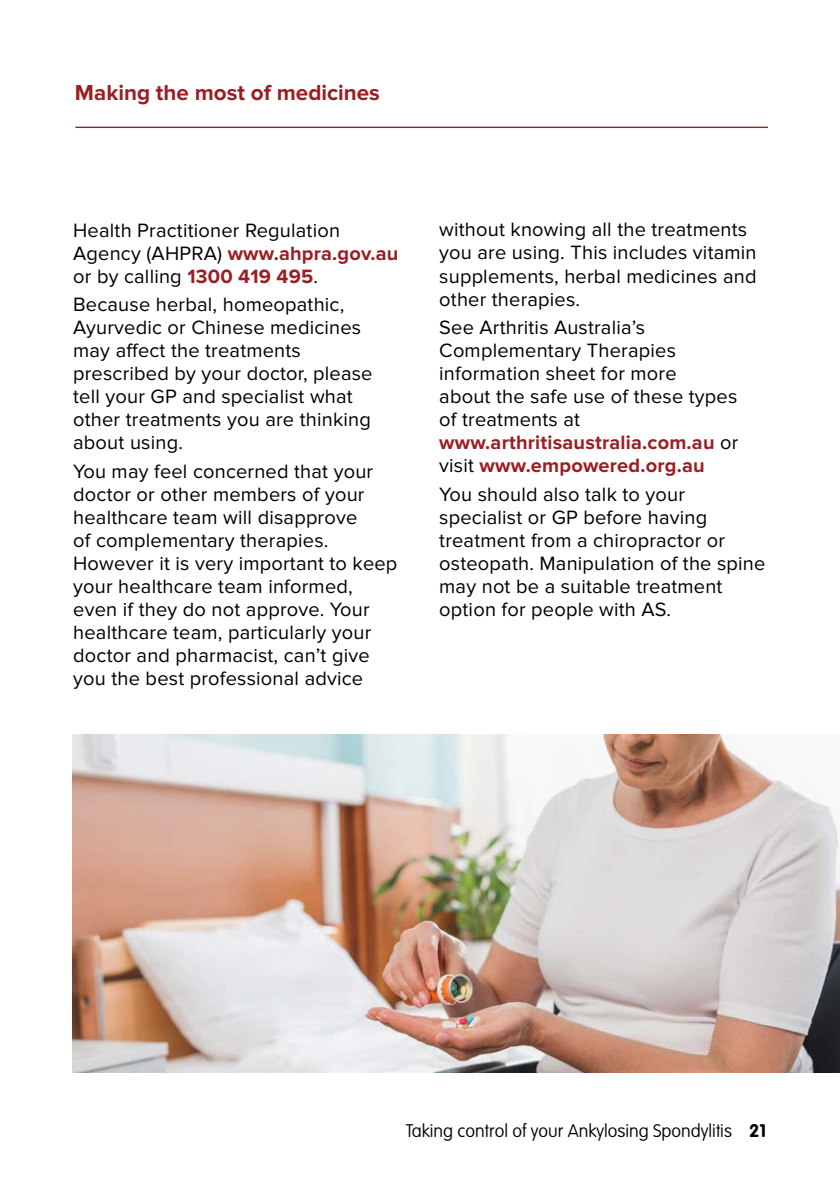
<style>
.page{position:relative;width:840px;height:1191px;background:#fff}
.page>*{position:absolute;margin:0;border:0;box-sizing:border-box;transform-origin:0 0}
.t1{font:700 22.4px "Proxima Nova";color:#9b1e23}
.t2{font:20px/23px "Proxima Nova";letter-spacing:.01em;color:#000}
.t3{font:100 18px "VAG Rounded";color:#000}
.s1{font-weight:700;color:#9b1e23}
.s2{font-weight:700}
</style>
<div class="page">
<hr style="left:75px;top:127px;width:692px;height:1px;background:#9b1e23">
<img style="left:73px;top:734px;width:766px;height:338px">
<p class="t1" style="left:75px;top:79px;width:306px">Making the most of medicines</p>
<p class="t2" style="left:73px;top:219px;width:326px">Health Practitioner Regulation<br>Agency (AHPRA) <span class="s1">www.ahpra.gov.au </span>or by calling <span class="s1">1300 419 495</span>.</p>
<p class="t2" style="left:73px;top:293px;width:301px">Because herbal, homeopathic,<br>Ayurvedic or Chinese medicines may affect the treatments prescribed by your doctor, please tell your GP and specialist what other treatments you are thinking about using.</p>
<p class="t2" style="left:73px;top:460px;width:325px">You may feel concerned that your doctor or other members of your healthcare team will disapprove<br>of complementary therapies.<br>However it is very important to keep your healthcare team informed, even if they do not approve. Your healthcare team, particularly your doctor and pharmacist, can’t give you the best professional advice</p>
<p class="t2" style="left:439px;top:219px;width:319px">without knowing all the treatments you are using. This includes vitamin supplements, herbal medicines and other therapies.</p>
<p class="t2" style="left:439px;top:316px;width:300px">See Arthritis Australia’s<br>Complementary Therapies information sheet for more<br>about the safe use of these types of treatments at <span class="s1">www.arthritisaustralia.com.au</span> or visit <span class="s1">www.empowered.org.au</span></p>
<p class="t2" style="left:439px;top:483px;width:327px">You should also talk to your specialist or GP before having treatment from a chiropractor or osteopath. Manipulation of the spine may not be a suitable treatment option for people with AS.</p>
<p class="t3" style="left:405px;top:1120px;width:362px">Taking control of your Ankylosing Spondylitis <span class="s2">21</span></p>
</div>
